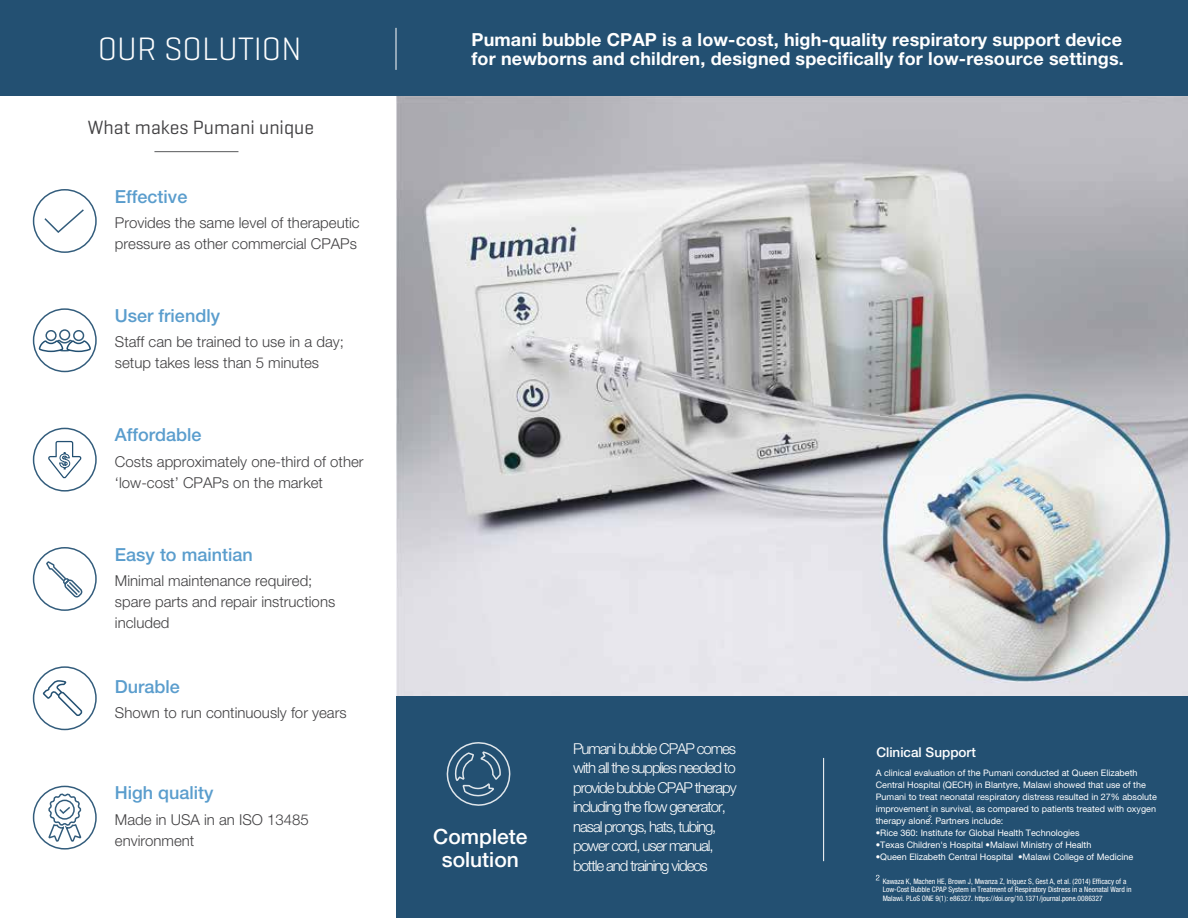
<style>
.page{position:relative;width:1188px;height:918px;background:#fff}
.page>*{position:absolute;margin:0;border:0;box-sizing:border-box;transform-origin:0 0}
.t1{font:300 33px "Geogrotesque";color:#fff}
.t2{font:500 21px/22.5px "Helvetica Neue LT Std";color:#fff;text-align:center}
.t3{font:19.5px "Geogrotesque";color:#414042}
.t4{font:700 18px "Helvetica Neue LT Std";letter-spacing:.01em;color:#fff}
.t5{font:500 18px "Helvetica Neue LT Std";color:#5a9dcd}
.t6{font:300 15px/21px "Helvetica Neue LT Std";color:#414042}
.t7{font:300 15px/19.5px "Helvetica Neue LT Std";letter-spacing:-.075em;color:#fff}
.t8{font:500 13.5px "Helvetica Neue LT Std";color:#fff}
.t9{font:9px/12px "Helvetica Neue LT Std";color:#fff}
.t10{font:condensed 7.5px/8.2px "Helvetica Neue LT Std";color:#fff}
</style>
<div class="page">
<img style="left:397px;top:95px;width:791px;height:602px">
<div style="left:397px;top:697px;width:791px;height:221px;background:#235072"></div>
<div style="left:0;top:0;width:1188px;height:95px;background:#235072"></div>
<div style="left:33px;top:428px;width:64px;height:64px;border:2px solid #235072;border-radius:50%"></div>
<svg style="left:48px;top:440px;width:34px;height:39px"></svg>
<div style="left:33px;top:189px;width:64px;height:64px;border:2px solid #235072;border-radius:50%"></div>
<svg style="left:44px;top:209px;width:40px;height:24px"></svg>
<div style="left:33px;top:547px;width:64px;height:64px;border:2px solid #235072;border-radius:50%"></div>
<svg style="left:46px;top:561px;width:36px;height:37px"></svg>
<div style="left:33px;top:308px;width:64px;height:64px;border:2px solid #235072;border-radius:50%"></div>
<div style="left:59px;top:329px;width:11px;height:11px;border:2px solid #235072;border-radius:50%"></div>
<svg style="left:39px;top:339px;width:53px;height:14px"></svg>
<div style="left:45px;top:330px;width:12px;height:11px;border:2px solid #235072;border-radius:50%"></div>
<div style="left:73px;top:330px;width:11px;height:11px;border:2px solid #235072;border-radius:50%"></div>
<hr style="left:396px;top:28px;width:1px;height:42px;background:#fff">
<hr style="left:154px;top:151px;width:84px;height:1px;background:#58595b">
<div style="left:33px;top:666px;width:64px;height:64px;border:2px solid #235072;border-radius:50%"></div>
<svg style="left:41px;top:679px;width:42px;height:39px"></svg>
<div style="left:33px;top:786px;width:64px;height:64px;border:2px solid #235072;border-radius:50%"></div>
<svg style="left:48px;top:794px;width:33px;height:48px"></svg>
<svg style="left:447px;top:742px;width:63px;height:64px"></svg>
<hr style="left:823px;top:758px;width:1px;height:103px;background:#fff">
<svg style="left:928px;top:815px;width:3px;height:5px"></svg>
<svg style="left:876px;top:875px;width:3px;height:5px"></svg>
<h1 class="t1" style="left:98px;top:28px;width:205px">OUR SOLUTION</h1>
<h3 class="t3" style="left:88px;top:115px;width:228px">What makes Pumani unique</h3>
<h3 class="t5" style="left:115px;top:185px;width:74px">Effective</h3>
<h3 class="t6" style="left:115px;top:212px;width:246px">Provides the same level of therapeutic pressure as other commercial CPAPs</h3>
<h3 class="t5" style="left:115px;top:305px;width:107px">User friendly</h3>
<h3 class="t6" style="left:115px;top:331px;width:230px">Staff can be trained to use in a day; setup takes less than 5 minutes</h3>
<h3 class="t5" style="left:115px;top:424px;width:88px">Affordable</h3>
<h3 class="t6" style="left:115px;top:451px;width:250px">Costs approximately one-third of other ‘low-cost’ CPAPs on the market</h3>
<h3 class="t5" style="left:115px;top:543px;width:139px">Easy to maintian</h3>
<h3 class="t6" style="left:115px;top:570px;width:222px">Minimal maintenance required; spare parts and repair instructions included</h3>
<h3 class="t5" style="left:115px;top:676px;width:67px">Durable</h3>
<h3 class="t6" style="left:115px;top:702px;width:233px">Shown to run continuously for years</h3>
<h3 class="t5" style="left:115px;top:782px;width:100px">High quality</h3>
<h3 class="t6" style="left:115px;top:809px;width:195px">Made in USA in an ISO 13485 environment</h3>
<h3 class="t4" style="left:472px;top:28px;width:652px">Pumani bubble CPAP is a low-cost, high-quality respiratory support device</h3>
<h3 class="t4" style="left:472px;top:48px;width:654px">for newborns and children, designed specifically for low-resource settings.</h3>
<h2 class="t2" style="left:433px;top:825px;width:96px">Complete solution</h2>
<h3 class="t7" style="left:573px;top:738px;width:165px">Pumani bubble CPAP comes with all the supplies needed to provide bubble CPAP therapy including the flow generator, nasal prongs, hats, tubing, power cord, user manual, bottle and training videos</h3>
<h3 class="t8" style="left:876px;top:744px;width:101px">Clinical Support</h3>
<p class="t9" style="left:876px;top:767px;width:283px">A clinical evaluation of the Pumani conducted at Queen Elizabeth Central Hospital (QECH) in Blantyre, Malawi showed that use of the Pumani to treat neonatal respiratory distress resulted in 27% absolute improvement in survival, as compared to patients treated with oxygen therapy alone. Partners include:</p>
<p class="t9" style="left:876px;top:827px;width:205px">•Rice 360: Institute for Global Health Technologies</p>
<p class="t9" style="left:876px;top:839px;width:217px">•Texas Children's Hospital •Malawi Ministry of Health</p>
<p class="t9" style="left:876px;top:851px;width:259px">•Queen Elizabeth Central Hospital •Malawi College of Medicine</p>
<p class="t10" style="left:883px;top:877px;width:250px">Kawaza K, Machen HE, Brown J, Mwanza Z, Iniguez S, Gest A, et al. (2014) Efficacy of a<br>Low-Cost Bubble CPAP System in Treatment of Respiratory Distress in a Neonatal Ward in<br>Malawi. PLoS ONE 9(1): e86327. https://doi.org/10.1371/journal.pone.0086327</p>
</div>
